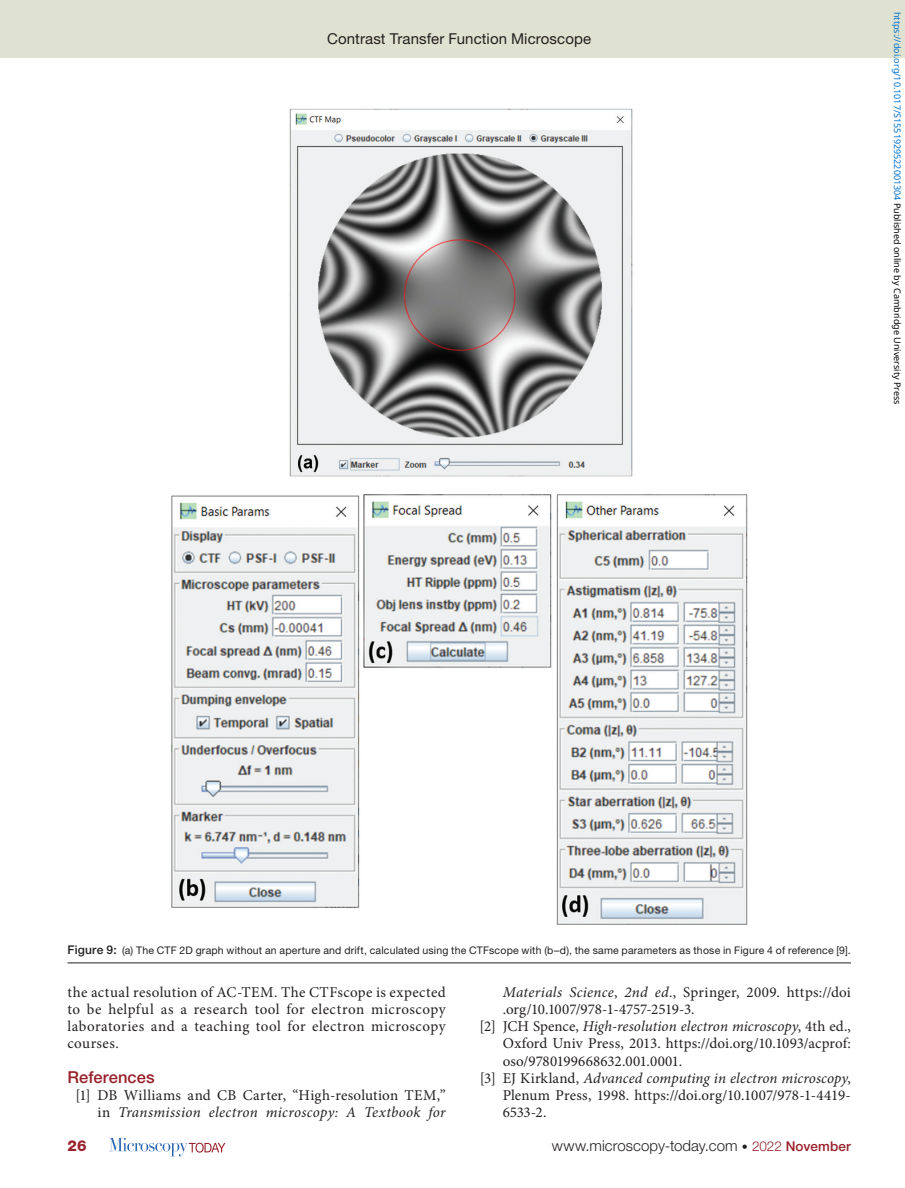
<style>
.page{position:relative;width:905px;height:1188px;background:#fff}
.page>*{position:absolute;margin:0;border:0;box-sizing:border-box;transform-origin:0 0}
.t1{font:500 16.5px "Helvetica Neue LT Std";letter-spacing:.005em;color:#98212a}
.t2{font:15px/17.2px "Minion Pro";letter-spacing:.015em;color:#231f20;text-align:justify}
.t3{font:italic 15px "Minion Pro";letter-spacing:.005em;color:#231f20}
.t4{font:300 15px "Helvetica Neue LT Std";letter-spacing:.005em;color:#231f20}
.t5{font:15px "Helvetica Neue LT Std";letter-spacing:.005em;color:#231f20}
.t6{font:15px "Minion Pro";letter-spacing:-.015em;color:#231f20}
.t7{font:800 15px "Helvetica Neue LT Std";color:#98212a}
.t8{font:10.5px "Helvetica Neue LT Std";letter-spacing:.02em;color:#231f20}
.t9{font:9px "Noto Sans";color:#0172cf}
.s1{color:#000}
.s2{font-weight:500;font-size:12px}
.s3{font-style:italic}
.s4{font-style:normal}
.s5{font-size:12px}
.s6{font-size:13.5px;color:#98212a}
.s7{font-weight:500;font-size:13.5px;color:#98212a}
</style>
<div class="page">
<div style="left:0;top:0;width:904px;height:58px;background:#e0e2d1"></div>
<svg style="left:109px;top:1138px;width:116px;height:18px"></svg>
<hr style="left:68px;top:963px;width:782px;height:1px;background:#231f20">
<img style="left:171px;top:108px;width:577px;height:817px">
<p class="t5" style="left:327px;top:30px;width:265px">Contrast Transfer Function Microscope</p>
<p class="t9" style="left:903px;top:12px;width:394px;rotate:90deg">https://doi.org/10.1017/S1551929522001304 <span class="s1">Published online by Cambridge University Press</span></p>
<p class="t8" style="left:68px;top:944px;width:784px"><span class="s2">Figure 9:</span> (a) The CTF 2D graph without an aperture and drift, calculated using the CTFscope with (b–d), the same parameters as those in Figure 4 of reference [9].</p>
<p class="t2" style="left:68px;top:983px;width:380px">the actual resolution of AC-TEM. The CTFscope is expected to be helpful as a research tool for electron microscopy laboratories and a teaching tool for electron microscopy courses.</p>
<p class="t1" style="left:68px;top:1067px;width:89px">References</p>
<p class="t2" style="left:76px;top:1087px;width:372px;text-align:right">[1] DB Williams and CB Carter, “High-resolution TEM,” in <span class="s3">Transmission electron microscopy: A Textbook for</span></p>
<p class="t2" style="left:502px;top:983px;width:350px"><span class="s3">Materials Science</span>, <span class="s3">2nd ed.</span>, Springer, 2009. https://doi</p>
<p class="t6" style="left:503px;top:999px;width:193px">.org/10.1007/978-1-4757-2519-3.</p>
<p class="t3" style="left:479px;top:1016px;width:373px"><span class="s4">[2] JCH Spence,</span> High-resolution electron microscopy<span class="s4">, 4th ed.,</span></p>
<p class="t2" style="left:503px;top:1035px;width:349px">Oxford Univ Press, 2013. https://doi.org/10.1093/acprof:</p>
<p class="t2" style="left:503px;top:1052px;width:181px">oso/9780199668632.001.0001.</p>
<p class="t3" style="left:480px;top:1068px;width:372px"><span class="s4">[3] EJ Kirkland,</span> Advanced computing in electron microscopy<span class="s4">,</span></p>
<p class="t2" style="left:503px;top:1087px;width:349px">Plenum Press, 1998. https://doi.org/10.1007/978-1-4419-</p>
<p class="t2" style="left:503px;top:1104px;width:45px">6533-2.</p>
<p class="t7" style="left:67px;top:1137px;width:20px">26</p>
<p class="t4" style="left:552px;top:1137px;width:300px">www.microscopy-today.com <span class="s5">•</span> <span class="s6">2022</span> <span class="s7">November</span></p>
</div>
